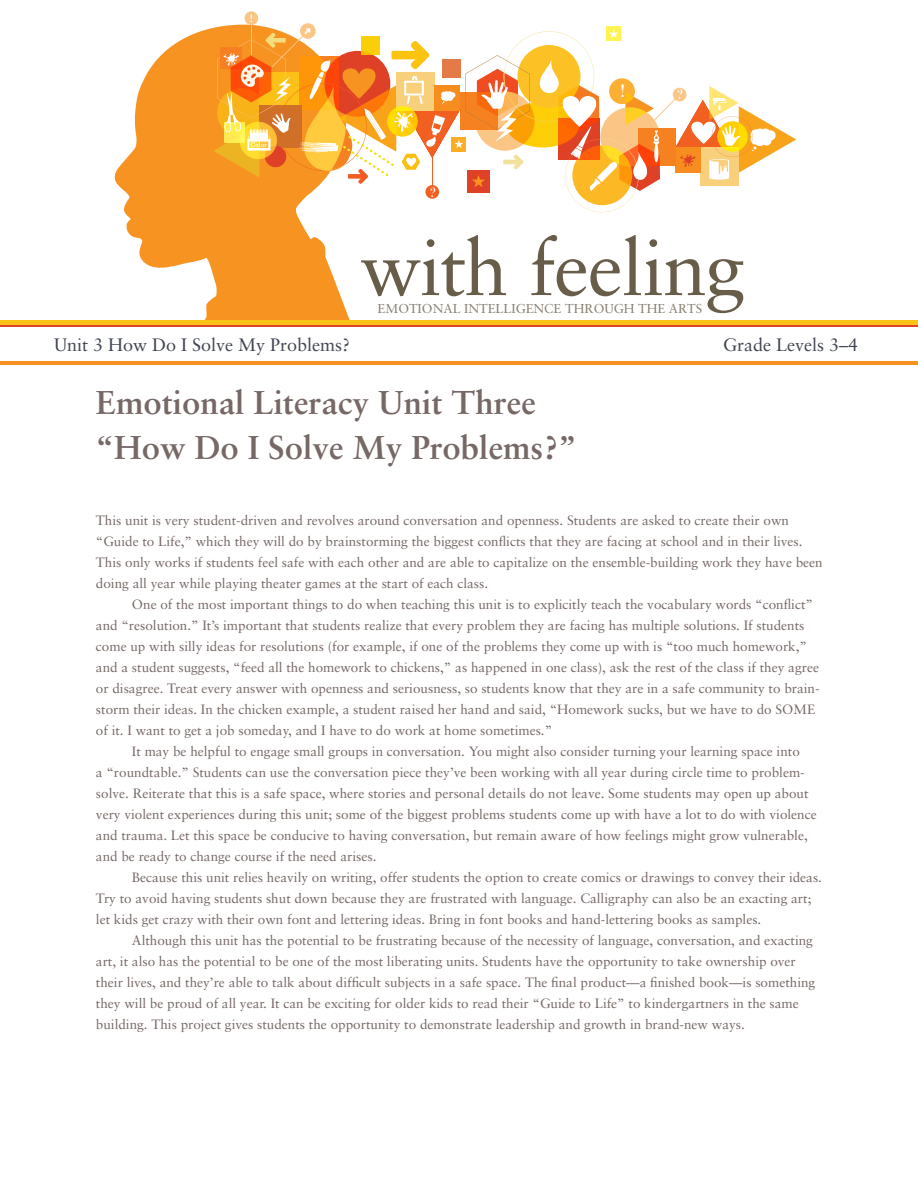
<style>
.page{position:relative;width:918px;height:1188px;background:#fff}
.page>*{position:absolute;margin:0;border:0;box-sizing:border-box;transform-origin:0 0}
.t1{font:78.75px "Sabon";letter-spacing:-.015em;color:#685d49}
.t2{font:700 33px/45px "Sabon";color:#766865}
.t3{font:20.25px "Modern";color:#fff}
.t4{font:18px "Sabon";color:#3f4452}
.t5{font:15.15px "Modern";color:#fff}
.t6{font:13.5px/21px "Sabon";color:#766865}
.t7{font:12.9px "Sabon";color:#887f6f}
</style>
<div class="page">
<svg style="left:114px;top:24px;width:236px;height:296px;fill:#f79321"></svg>
<hr style="left:251px;top:18px;width:1px;height:37px;background:#fbc586">
<svg style="left:245px;top:11px;width:13px;height:14px"></svg>
<svg style="left:300px;top:23px;width:16px;height:16px"></svg>
<div style="left:606px;top:26px;width:15px;height:15px;background:#fff353"></div>
<div style="left:0;top:320px;width:918px;height:5px;background:#fcc116"></div>
<hr style="left:0;top:325px;width:918px;height:2px;background:#de4125">
<hr style="left:0;top:361px;width:918px;height:3px;background:#f59120">
<svg style="left:213px;top:28px;width:583px;height:184px"></svg>
<h3 class="t3" style="left:621px;top:78px;width:6px">!</h3>
<p class="t5" style="left:431px;top:183px;width:8px">?</p>
<h1 class="t1" style="left:360px;top:235px;width:387px">with feeling</h1>
<p class="t7" style="left:378px;top:303px;width:326px">EMOTIONAL INTELLIGENCE THROUGH THE ARTS</p>
<h3 class="t4" style="left:54px;top:337px;width:298px">Unit 3 How Do I Solve My Problems?</h3>
<h3 class="t4" style="left:723px;top:337px;width:137px">Grade Levels 3–4</h3>
<h2 class="t2" style="left:96px;top:383px;width:482px">Emotional Literacy Unit Three “How Do I Solve My Problems?”</h2>
<p class="t6" style="left:96px;top:511px;width:728px">This unit is very student-driven and revolves around conversation and openness. Students are asked to create their own “Guide to Life,” which they will do by brainstorming the biggest conflicts that they are facing at school and in their lives.<br>This only works if students feel safe with each other and are able to capitalize on the ensemble-building work they have been doing all year while playing theater games at the start of each class.</p>
<p class="t6" style="left:96px;top:595px;width:725px;text-indent:36px">One of the most important things to do when teaching this unit is to explicitly teach the vocabulary words “conflict” and “resolution.” It’s important that students realize that every problem they are facing has multiple solutions. If students come up with silly ideas for resolutions (for example, if one of the problems they come up with is “too much homework,” and a student suggests, “feed all the homework to chickens,” as happened in one class), ask the rest of the class if they agree or disagree. Treat every answer with openness and seriousness, so students know that they are in a safe community to brain&shy;storm their ideas. In the chicken example, a student raised her hand and said, “Homework sucks, but we have to do SOME of it. I want to get a job someday, and I have to do work at home sometimes.”</p>
<p class="t6" style="left:96px;top:742px;width:722px;text-indent:36px">It may be helpful to engage small groups in conversation. You might also consider turning your learning space into<br>a “roundtable.” Students can use the conversation piece they’ve been working with all year during circle time to problem&shy;solve. Reiterate that this is a safe space, where stories and personal details do not leave. Some students may open up about very violent experiences during this unit; some of the biggest problems students come up with have a lot to do with violence and trauma. Let this space be conducive to having conversation, but remain aware of how feelings might grow vulnerable, and be ready to change course if the need arises.</p>
<p class="t6" style="left:96px;top:868px;width:728px;text-indent:36px">Because this unit relies heavily on writing, offer students the option to create comics or drawings to convey their ideas.<br>Try to avoid having students shut down because they are frustrated with language. Calligraphy can also be an exacting art; let kids get crazy with their own font and lettering ideas. Bring in font books and hand-lettering books as samples.</p>
<p class="t6" style="left:96px;top:931px;width:721px;text-indent:36px">Although this unit has the potential to be frustrating because of the necessity of language, conversation, and exacting art, it also has the potential to be one of the most liberating units. Students have the opportunity to take ownership over their lives, and they’re able to talk about difficult subjects in a safe space. The final product—a finished book—is something they will be proud of all year. It can be exciting for older kids to read their “Guide to Life” to kindergartners in the same building. This project gives students the opportunity to demonstrate leadership and growth in brand-new ways.</p>
</div>
